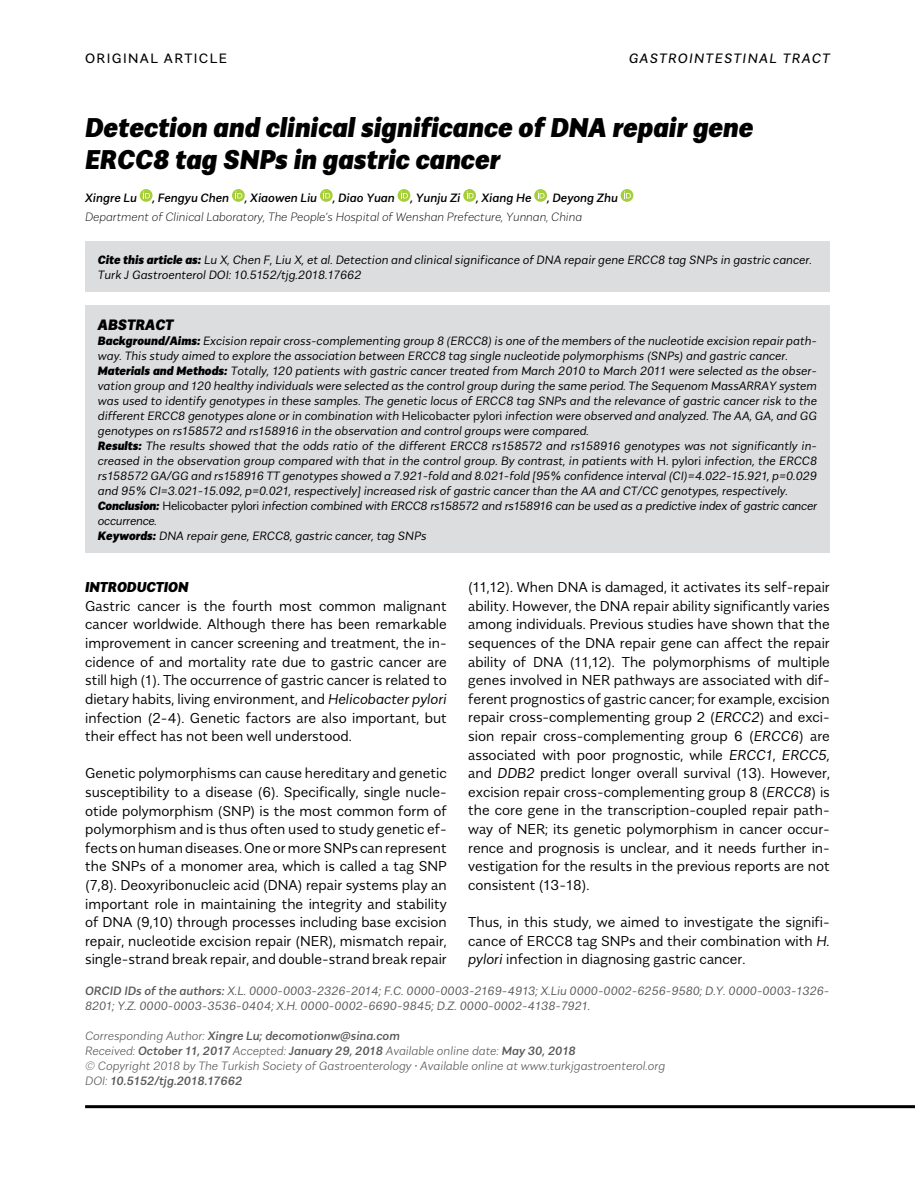
<style>
.page{position:relative;width:915px;height:1191px;background:#fff}
.page>*{position:absolute;margin:0;border:0;box-sizing:border-box;transform-origin:0 0}
.t1{font:italic 900 27px/31.5px "Alergia Normal";color:#000}
.t2{font:italic 900 15px "Alergia Normal";color:#000}
.t3{font:300 14.25px/18.6px "Alergia Normal";color:#000;text-align:justify}
.t4{font:italic 900 14.25px "Alergia Normal";color:#000}
.t5{font:italic 13.5px "Alergia Normal";letter-spacing:.1em;color:#000}
.t6{font:13.5px "Alergia Normal";letter-spacing:.1em;color:#000}
.t7{font:italic 300 12px/15px "Alergia Normal";color:#000}
.t8{font:italic 200 12px/15px "Alergia Normal";color:#58595b}
.t9{font:italic 300 12px/15px "Alergia Normal";color:#58595b}
.t10{font:italic 300 expanded 12px "Alergia Normal";color:#000}
.t11{font:italic 500 12px "Alergia Normal";color:#000}
.s1{font-weight:900}
.s2{font-style:normal}
.s3{font-style:italic}
.s4{font-weight:500}
</style>
<div class="page">
<svg style="left:140px;top:189px;width:12px;height:13px"></svg>
<svg style="left:143px;top:191px;width:7px;height:7px"></svg>
<svg style="left:232px;top:189px;width:13px;height:13px"></svg>
<svg style="left:235px;top:191px;width:7px;height:7px"></svg>
<svg style="left:320px;top:189px;width:12px;height:13px"></svg>
<svg style="left:323px;top:191px;width:7px;height:7px"></svg>
<svg style="left:397px;top:189px;width:13px;height:13px"></svg>
<svg style="left:401px;top:191px;width:7px;height:7px"></svg>
<svg style="left:463px;top:189px;width:13px;height:13px"></svg>
<svg style="left:466px;top:191px;width:7px;height:7px"></svg>
<svg style="left:534px;top:189px;width:13px;height:13px"></svg>
<svg style="left:537px;top:191px;width:7px;height:7px"></svg>
<svg style="left:620px;top:189px;width:13px;height:13px"></svg>
<svg style="left:623px;top:191px;width:7px;height:7px"></svg>
<div style="left:85px;top:306px;width:744px;height:247px;background:#dcddde"></div>
<hr style="left:85px;top:1105px;width:829px;height:3px;background:#000">
<div style="left:85px;top:241px;width:744px;height:50px;background:#dcddde"></div>
<p class="t6" style="left:85px;top:48px;width:143px">ORIGINAL ARTICLE</p>
<p class="t5" style="left:628px;top:48px;width:203px">GASTROINTESTINAL TRACT</p>
<h1 class="t1" style="left:85px;top:109px;width:669px">Detection and clinical significance of DNA repair gene<br>ERCC8 tag SNPs in gastric cancer</h1>
<p class="t11" style="left:85px;top:188px;width:53px">Xingre Lu</p>
<p class="t11" style="left:152px;top:188px;width:78px">, Fengyu Chen</p>
<p class="t11" style="left:245px;top:188px;width:74px">, Xiaowen Liu</p>
<p class="t11" style="left:332px;top:188px;width:64px">, Diao Yuan</p>
<p class="t11" style="left:410px;top:188px;width:52px">, Yunju Zi</p>
<p class="t11" style="left:476px;top:188px;width:57px">, Xiang He</p>
<p class="t11" style="left:547px;top:188px;width:72px">, Deyong Zhu</p>
<p class="t10" style="left:85px;top:208px;width:498px">Department of Clinical Laboratory, The People’s Hospital of Wenshan Prefecture, Yunnan, China</p>
<p class="t7" style="left:98px;top:251px;width:715px"><span class="s1">Cite this article as:</span> Lu X, Chen F, Liu X, et al. Detection and clinical significance of DNA repair gene ERCC8 tag SNPs in gastric cancer.<br>Turk J Gastroenterol DOI: 10.5152/tjg.2018.17662</p>
<p class="t2" style="left:98px;top:313px;width:77px">ABSTRACT</p>
<p class="t7" style="left:98px;top:333px;width:720px"><span class="s1">Background/Aims:</span> Excision repair cross-complementing group 8 (ERCC8) is one of the members of the nucleotide excision repair path&shy;way. This study aimed to explore the association between ERCC8 tag single nucleotide polymorphisms (SNPs) and gastric cancer.<br><span class="s1">Materials and Methods:</span> Totally, 120 patients with gastric cancer treated from March 2010 to March 2011 were selected as the obser&shy;vation group and 120 healthy individuals were selected as the control group during the same period. The Sequenom MassARRAY system was used to identify genotypes in these samples. The genetic locus of ERCC8 tag SNPs and the relevance of gastric cancer risk to the different ERCC8 genotypes alone or in combination with <span class="s2">Helicobacter pylori</span> infection were observed and analyzed. The AA, GA, and GG genotypes on rs158572 and rs158916 in the observation and control groups were compared.<br><span class="s1">Results:</span> The results showed that the odds ratio of the different ERCC8 rs158572 and rs158916 genotypes was not significantly in&shy;creased in the observation group compared with that in the control group. By contrast, in patients with <span class="s2">H. pylori</span> infection, the ERCC8 rs158572 GA/GG and rs158916 TT genotypes showed a 7.921-fold and 8.021-fold [95% confidence interval (CI)=4.022-15.921, p=0.029 and 95% CI=3.021-15.092, p=0.021, respectively] increased risk of gastric cancer than the AA and CT/CC genotypes, respectively.<br><span class="s1">Conclusion:</span> <span class="s2">Helicobacter pylori</span> infection combined with ERCC8 rs158572 and rs158916 can be used as a predictive index of gastric cancer occurrence.<br><span class="s1">Keywords:</span> DNA repair gene, ERCC8, gastric cancer, tag SNPs</p>
<p class="t4" style="left:85px;top:575px;width:105px">INTRODUCTION</p>
<p class="t3" style="left:85px;top:595px;width:363px">Gastric cancer is the fourth most common malignant cancer worldwide. Although there has been remarkable improvement in cancer screening and treatment, the in&shy;cidence of and mortality rate due to gastric cancer are still high (1). The occurrence of gastric cancer is related to dietary habits, living environment, and <span class="s3">Helicobacter pylori </span>infection (2-4). Genetic factors are also important, but their effect has not been well understood.</p>
<p class="t3" style="left:85px;top:763px;width:363px">Genetic polymorphisms can cause hereditary and genetic susceptibility to a disease (6). Specifically, single nucle&shy;otide polymorphism (SNP) is the most common form of polymorphism and is thus often used to study genetic ef&shy;fects on human diseases. One or more SNPs can represent the SNPs of a monomer area, which is called a tag SNP (7,8). Deoxyribonucleic acid (DNA) repair systems play an important role in maintaining the integrity and stability of DNA (9,10) through processes including base excision repair, nucleotide excision repair (NER), mismatch repair, single-strand break repair, and double-strand break repair</p>
<p class="t3" style="left:468px;top:577px;width:363px">(11,12). When DNA is damaged, it activates its self-repair ability. However, the DNA repair ability significantly varies among individuals. Previous studies have shown that the sequences of the DNA repair gene can affect the repair ability of DNA (11,12). The polymorphisms of multiple genes involved in NER pathways are associated with dif&shy;ferent prognostics of gastric cancer; for example, excision repair cross-complementing group 2 (<span class="s3">ERCC2</span>) and exci&shy;sion repair cross-complementing group 6 (<span class="s3">ERCC6</span>) are associated with poor prognostic, while <span class="s3">ERCC1</span>, <span class="s3">ERCC5, </span>and <span class="s3">DDB2</span> predict longer overall survival (13). However, excision repair cross-complementing group 8 (<span class="s3">ERCC8</span>) is the core gene in the transcription-coupled repair path&shy;way of NER; its genetic polymorphism in cancer occur&shy;rence and prognosis is unclear, and it needs further in&shy;vestigation for the results in the previous reports are not consistent (13-18).</p>
<p class="t3" style="left:468px;top:911px;width:363px">Thus, in this study, we aimed to investigate the signifi&shy;cance of ERCC8 tag SNPs and their combination with <span class="s3">H. pylori</span> infection in diagnosing gastric cancer.</p>
<p class="t9" style="left:85px;top:981px;width:745px"><span class="s4">ORCID IDs of the authors:</span> X.L. 0000-0003-2326-2014; F.C. 0000-0003-2169-4913; X.Liu 0000-0002-6256-9580; D.Y. 0000-0003-1326-<br>8201; Y.Z. 0000-0003-3536-0404; X.H. 0000-0002-6690-9845; D.Z. 0000-0002-4138-7921.</p>
<p class="t8" style="left:85px;top:1027px;width:581px">Corresponding Author: <span class="s4">Xingre Lu; decomotionw@sina.com<br></span>Received: <span class="s4">October 11, 2017</span> Accepted: <span class="s4">January 29, 2018</span> Available online date: <span class="s4">May 30, 2018<br></span>© Copyright 2018 by The Turkish Society of Gastroenterology • Available online at www.turkjgastroenterol.org DOI: <span class="s4">10.5152/tjg.2018.17662</span></p>
</div>
